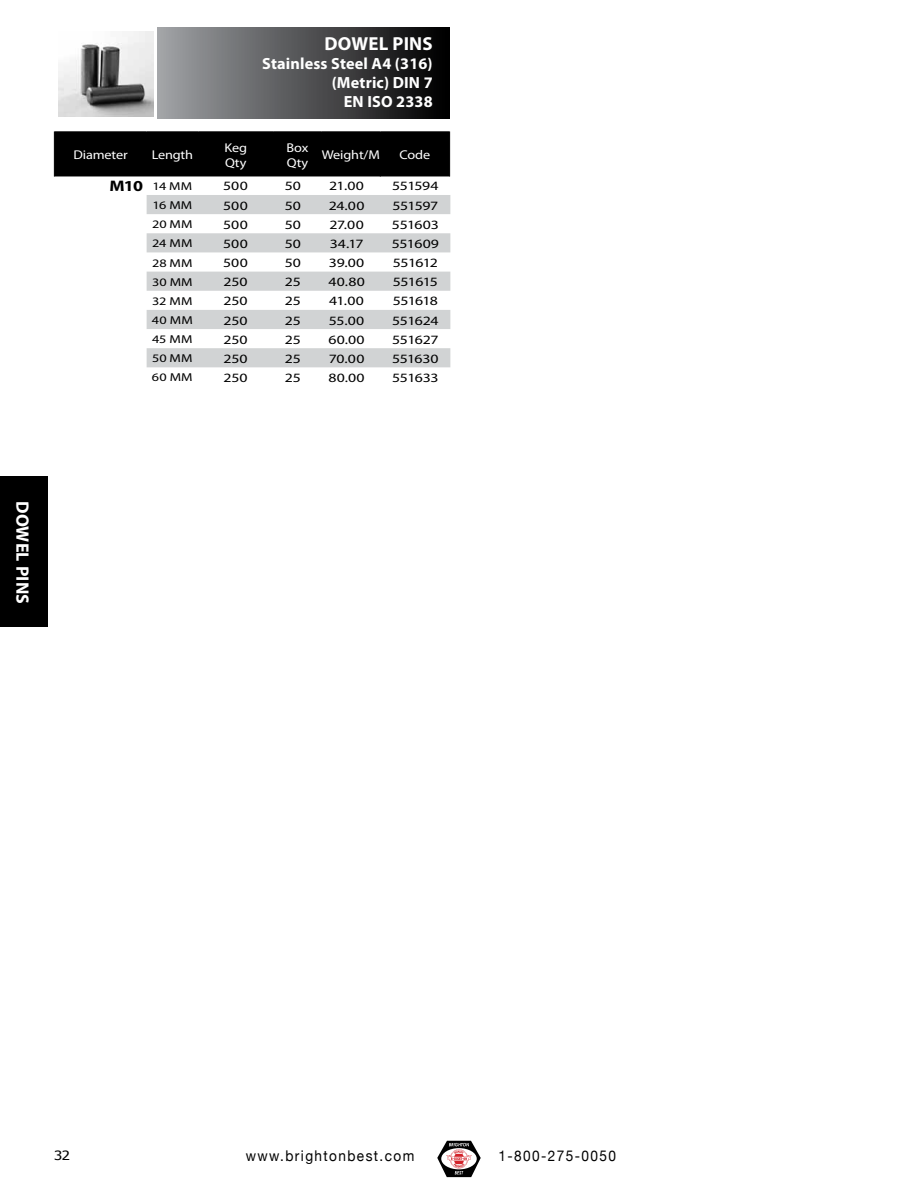
<style>
.page{position:relative;width:918px;height:1188px;background:#fff}
.page>*{position:absolute;margin:0;border:0;box-sizing:border-box;transform-origin:0 0}
.t1{font:700 18.9px "Myriad Pro";letter-spacing:.01em;color:#fff}
.t2{font:700 18px "Myriad Pro";letter-spacing:.01em;color:#fff}
.t3{font:700 16.2px/18.9px "Myriad Pro";letter-spacing:.01em;color:#fff;text-align:right}
.t4{font:14.85px "Helvetica Neue";letter-spacing:.105em;color:#000;scale:.92 1}
.t5{font:12.75px "Myriad Pro";letter-spacing:-.01em;color:#000;scale:1.24 1}
.t6{font:12.75px/15px "Myriad Pro";letter-spacing:-.01em;color:#fff;scale:1.12 1}
.t7{font:12.75px "Tahoma";color:#000;scale:1.18 1}
.t8{font:11.55px "Myriad Pro";letter-spacing:.01em;color:#000;scale:1.24 1}
.s1{font-weight:700;font-size:15.3px}
</style>
<div class="page">
<svg style="left:437px;top:1141px;width:44px;height:36px"></svg>
<svg style="left:157px;top:27px;width:293px;height:92px;background:#515254"></svg>
<img style="left:59px;top:31px;width:94px;height:86px">
<svg style="left:147px;top:195px;width:303px;height:172px;fill:#d1d3d4"></svg>
<div style="left:55px;top:132px;width:394px;height:44px;background:#000"></div>
<hr style="left:55px;top:131px;width:92px;height:1px;background:#000">
<hr style="left:54px;top:131px;width:1px;height:45px;background:#000">
<hr style="left:147px;top:131px;width:51px;height:1px;background:#000">
<hr style="left:198px;top:131px;width:75px;height:1px;background:#000">
<hr style="left:273px;top:131px;width:49px;height:1px;background:#000">
<hr style="left:322px;top:131px;width:58px;height:1px;background:#000">
<hr style="left:381px;top:131px;width:68px;height:1px;background:#000">
<hr style="left:380px;top:131px;width:1px;height:45px;background:#000">
<hr style="left:449px;top:131px;width:1px;height:45px;background:#000">
<div style="left:0;top:477px;width:47px;height:150px;background:#000"></div>
<h1 class="t1" style="left:325px;top:32px;width:110px">DOWEL PINS</h1>
<p class="t3" style="left:262px;top:54px;width:172px">Stainless Steel A4 (316) (Metric) DIN 7<br>EN ISO 2338</p>
<p class="t6" style="left:74px;top:147px;width:50px">Diameter</p>
<p class="t6" style="left:152px;top:147px;width:38px">Length</p>
<p class="t6" style="left:224px;top:140px;width:22px">Keg<br>Qty</p>
<p class="t6" style="left:287px;top:140px;width:21px">Box<br>Qty</p>
<p class="t6" style="left:322px;top:147px;width:53px">Weight/M</p>
<p class="t6" style="left:400px;top:147px;width:29px">Code</p>
<p class="t8" style="left:109px;top:179px;width:68px"><span class="s1">M10</span> 14 MM</p>
<p class="t5" style="left:223px;top:178px;width:21px">500</p>
<p class="t5" style="left:285px;top:178px;width:14px">50</p>
<p class="t5" style="left:329px;top:178px;width:30px">21.00</p>
<p class="t5" style="left:392px;top:178px;width:39px">551594</p>
<p class="t8" style="left:152px;top:198px;width:34px">16 MM</p>
<p class="t5" style="left:223px;top:197px;width:21px">500</p>
<p class="t5" style="left:285px;top:197px;width:14px">50</p>
<p class="t5" style="left:329px;top:197px;width:30px">24.00</p>
<p class="t5" style="left:392px;top:197px;width:39px">551597</p>
<p class="t8" style="left:152px;top:217px;width:34px">20 MM</p>
<p class="t5" style="left:223px;top:217px;width:21px">500</p>
<p class="t5" style="left:285px;top:217px;width:14px">50</p>
<p class="t5" style="left:329px;top:217px;width:29px">27.00</p>
<p class="t5" style="left:392px;top:217px;width:39px">551603</p>
<p class="t8" style="left:152px;top:236px;width:34px">24 MM</p>
<p class="t5" style="left:223px;top:236px;width:21px">500</p>
<p class="t5" style="left:285px;top:236px;width:14px">50</p>
<p class="t5" style="left:330px;top:236px;width:29px">34.17</p>
<p class="t5" style="left:392px;top:236px;width:40px">551609</p>
<p class="t8" style="left:152px;top:256px;width:34px">28 MM</p>
<p class="t5" style="left:223px;top:255px;width:21px">500</p>
<p class="t5" style="left:285px;top:255px;width:14px">50</p>
<p class="t5" style="left:329px;top:255px;width:30px">39.00</p>
<p class="t5" style="left:393px;top:255px;width:38px">551612</p>
<p class="t8" style="left:152px;top:275px;width:34px">30 MM</p>
<p class="t5" style="left:223px;top:274px;width:21px">250</p>
<p class="t5" style="left:285px;top:274px;width:15px">25</p>
<p class="t5" style="left:328px;top:274px;width:31px">40.80</p>
<p class="t5" style="left:393px;top:274px;width:38px">551615</p>
<p class="t8" style="left:152px;top:294px;width:34px">32 MM</p>
<p class="t5" style="left:223px;top:293px;width:21px">250</p>
<p class="t5" style="left:285px;top:293px;width:15px">25</p>
<p class="t5" style="left:329px;top:293px;width:29px">41.00</p>
<p class="t5" style="left:393px;top:293px;width:38px">551618</p>
<p class="t8" style="left:152px;top:313px;width:34px">40 MM</p>
<p class="t5" style="left:223px;top:312px;width:21px">250</p>
<p class="t5" style="left:285px;top:312px;width:15px">25</p>
<p class="t5" style="left:329px;top:312px;width:30px">55.00</p>
<p class="t5" style="left:392px;top:312px;width:39px">551624</p>
<p class="t8" style="left:152px;top:332px;width:34px">45 MM</p>
<p class="t5" style="left:223px;top:332px;width:21px">250</p>
<p class="t5" style="left:285px;top:332px;width:15px">25</p>
<p class="t5" style="left:328px;top:332px;width:31px">60.00</p>
<p class="t5" style="left:392px;top:332px;width:39px">551627</p>
<p class="t8" style="left:152px;top:351px;width:34px">50 MM</p>
<p class="t5" style="left:223px;top:351px;width:21px">250</p>
<p class="t5" style="left:285px;top:351px;width:15px">25</p>
<p class="t5" style="left:329px;top:351px;width:30px">70.00</p>
<p class="t5" style="left:392px;top:351px;width:39px">551630</p>
<p class="t8" style="left:152px;top:370px;width:34px">60 MM</p>
<p class="t5" style="left:223px;top:370px;width:21px">250</p>
<p class="t5" style="left:285px;top:370px;width:15px">25</p>
<p class="t5" style="left:328px;top:370px;width:31px">80.00</p>
<p class="t5" style="left:392px;top:370px;width:39px">551633</p>
<h2 class="t2" style="left:34px;top:501px;width:105px;rotate:90deg">DOWEL PINS</h2>
<p class="t7" style="left:54px;top:1147px;width:15px">32</p>
<p class="t4" style="left:246px;top:1147px;width:185px">www.brightonbest.com</p>
<p class="t4" style="left:498px;top:1147px;width:129px">1-800-275-0050</p>
</div>
